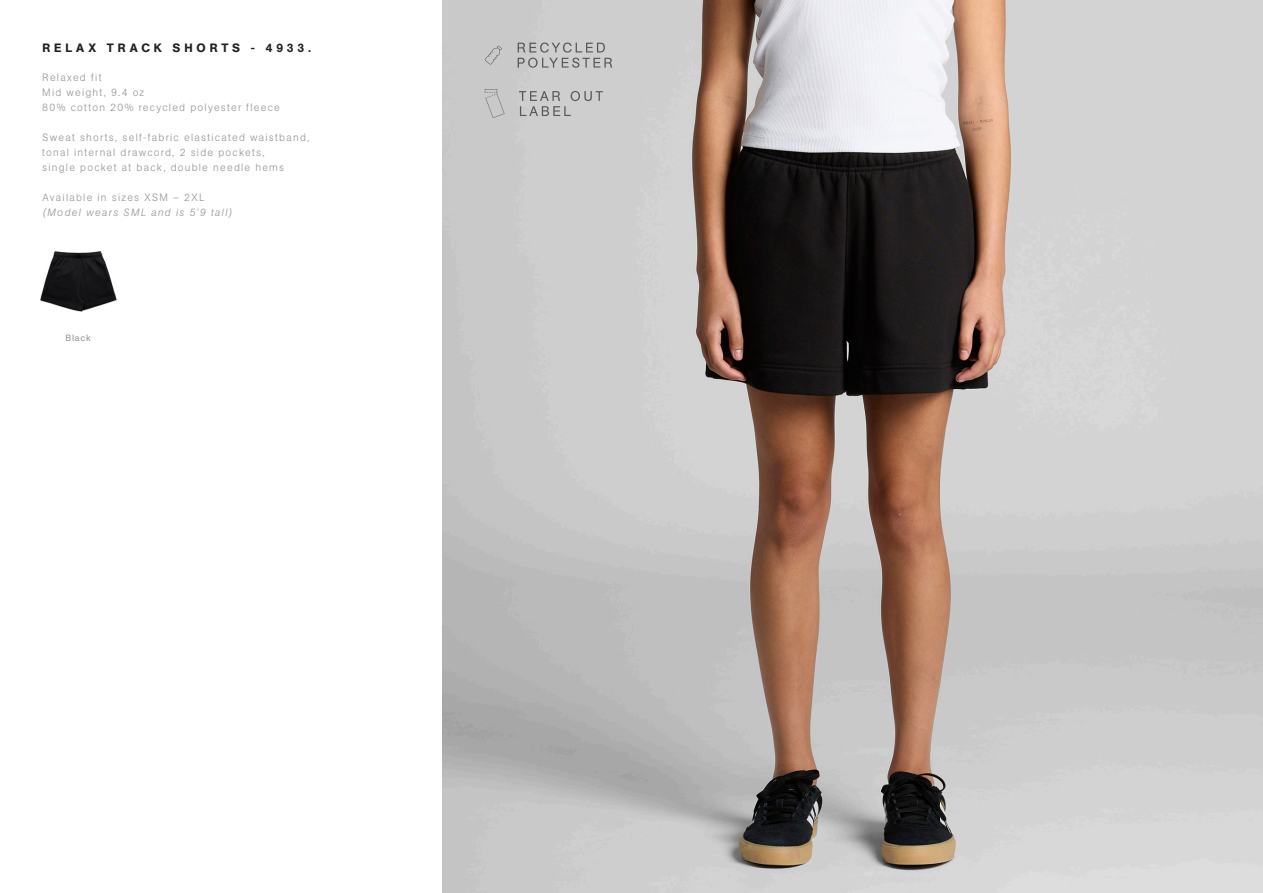
<style>
.page{position:relative;width:1263px;height:893px;background:#fff}
.page>*{position:absolute;margin:0;border:0;box-sizing:border-box;transform-origin:0 0}
.t1{font:500 12px "AG Book Pro";letter-spacing:.325em;color:#231f20}
.MEASUREMENTS{font:300 10.5px/15px "AG Book Pro";letter-spacing:.12em;color:#939598}
.t2{font:italic 300 10.5px/15px "AG Book Pro";letter-spacing:.125em;color:#939598}
.COLOUR_NAME{font:9px "AG Book Pro";letter-spacing:.08em;color:#939598}
.s1{font-style:normal}
</style>
<div class="page">
<img style="left:40px;top:251px;width:77px;height:61px">
<img style="left:442px;top:0;width:821px;height:893px">
<p class="t1" style="left:42px;top:40px;width:270px">RELAX TRACK SHORTS - 4933.</p>
<p class="MEASUREMENTS" style="left:42px;top:69px;width:61px">Relaxed fit</p>
<p class="MEASUREMENTS" style="left:42px;top:84px;width:104px">Mid weight, 9.4 oz</p>
<p class="MEASUREMENTS" style="left:42px;top:99px;width:239px">80% cotton 20% recycled polyester fleece</p>
<p class="MEASUREMENTS" style="left:42px;top:129px;width:269px">Sweat shorts, self-fabric elasticated waistband, tonal internal drawcord, 2 side pockets,<br>single pocket at back, double needle hems</p>
<p class="t2" style="left:43px;top:190px;width:191px"><span class="s1">Available in sizes XSM – 2XL </span>(Model wears SML and is 5’9 tall)</p>
<p class="COLOUR_NAME" style="left:66px;top:332px;width:27px">Black</p>
</div>
